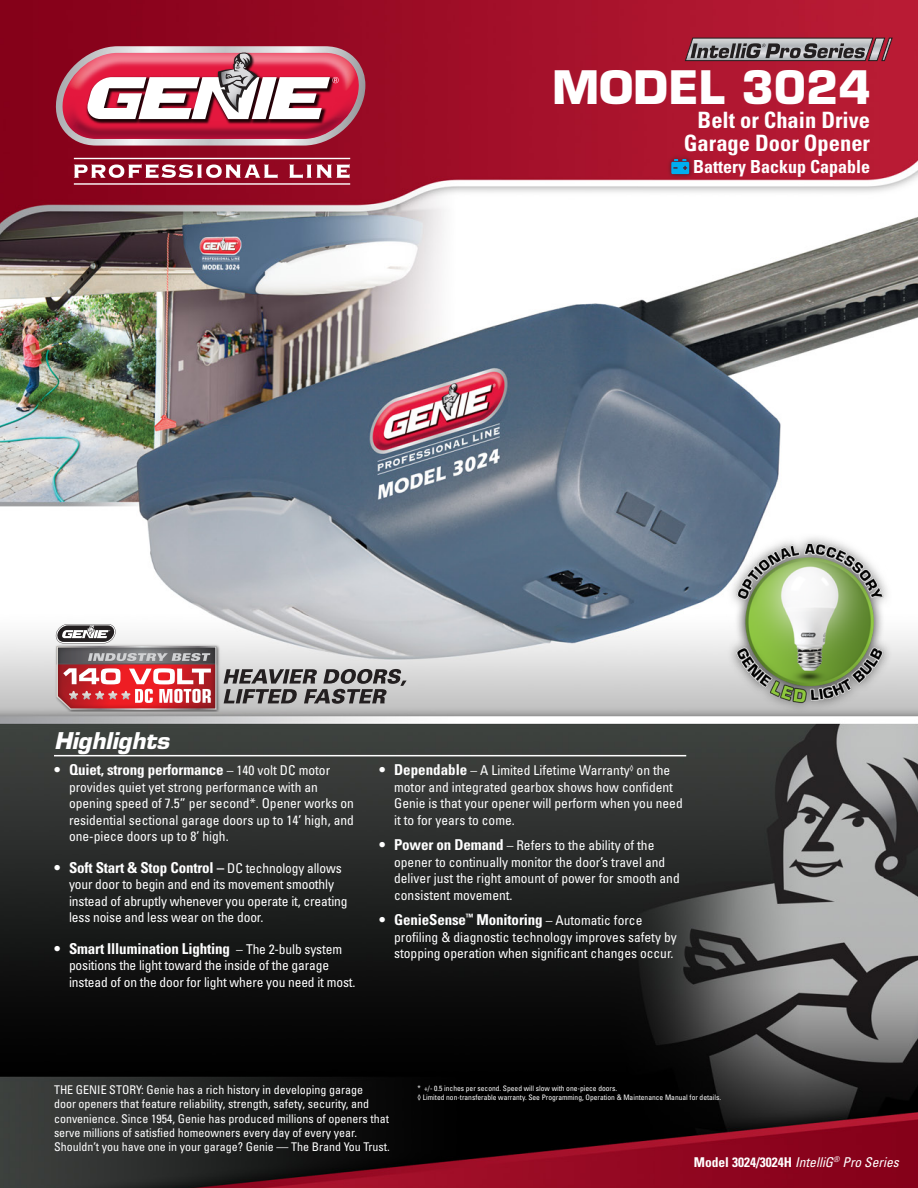
<style>
.page{position:relative;width:918px;height:1188px;background:#fff}
.page>*{position:absolute;margin:0;border:0;box-sizing:border-box;transform-origin:0 0}
.t1{font:700 45px "Eurostile LT Std";color:#fff}
.t2{font:700 condensed 22.5px "Univers";color:#fff}
.t3{font:italic 700 22.5px "Eurostile";color:#fff}
.t4{font:700 condensed 18px "Univers";color:#fff}
.t5{font:700 condensed 15px "Univers LT Std";letter-spacing:-.01em;color:#fff}
.t6{font:condensed 13.5px/16.5px "Univers LT Std";color:#fff}
.t7{font:italic condensed 13.5px "Univers LT Std";color:#fff}
.t8{font:condensed 12px/14.4px "Univers LT Std";color:#fff}
.t9{font:condensed 7.5px "Univers LT Std";color:#fff}
.s1{font-weight:400;font-size:13.5px}
.s2{font-weight:700;font-size:15px}
.s3{font-weight:700;font-style:normal}
.s4{font-family:"Univers"}
</style>
<div class="page">
<img style="left:0;top:0;width:918px;height:1188px">
<img style="left:713px;top:508px;width:184px;height:206px">
<svg style="left:685px;top:38px;width:208px;height:23px;background:#8a7f82"></svg>
<hr style="left:54px;top:755px;width:632px;height:1px;background:#fff">
<div style="left:666px;top:154px;width:28px;height:25px;background:#231f20;opacity:.75"></div>
<svg style="left:671px;top:159px;width:18px;height:15px"></svg>
<img style="left:77px;top:43px;width:268px;height:3px">
<svg style="left:54px;top:46px;width:311px;height:100px"></svg>
<hr style="left:74px;top:158px;width:276px;height:1px;background:#fff">
<hr style="left:74px;top:183px;width:276px;height:2px;background:#fff">
<svg style="left:74px;top:164px;width:204px;height:14px"></svg>
<svg style="left:289px;top:164px;width:61px;height:14px"></svg>
<img style="left:53px;top:643px;width:168px;height:68px">
<svg style="left:224px;top:669px;width:183px;height:35px;background:#888687"></svg>
<svg style="left:55px;top:624px;width:162px;height:86px"></svg>
<p class="t1" style="left:552px;top:60px;width:320px">MODEL 3024</p>
<p class="t2" style="left:698px;top:106px;width:174px">Belt or Chain Drive</p>
<p class="t2" style="left:684px;top:129px;width:188px">Garage Door Opener</p>
<p class="t4" style="left:693px;top:156px;width:178px">Battery Backup Capable</p>
<p class="t3" style="left:54px;top:727px;width:117px">Highlights</p>
<p class="t5" style="left:54px;top:761px;width:278px">• Quiet, strong performance <span class="s1">– 140 volt DC motor</span></p>
<p class="t6" style="left:69px;top:779px;width:286px">provides quiet yet strong performance with an opening speed of 7.5” per second*. Opener works on residential sectional garage doors up to 14’ high, and one-piece doors up to 8’ high.</p>
<p class="t5" style="left:54px;top:858px;width:289px">• Soft Start &amp; Stop Control – <span class="s1">DC technology allows</span></p>
<p class="t6" style="left:69px;top:876px;width:280px">your door to begin and end its movement smoothly instead of abruptly whenever you operate it, creating less noise and less wear on the door.</p>
<p class="t5" style="left:54px;top:939px;width:290px">• Smart Illumination Lighting <span class="s1">– The 2-bulb system</span></p>
<p class="t6" style="left:69px;top:957px;width:288px">positions the light toward the inside of the garage instead of on the door for light where you need it most.</p>
<p class="t6" style="left:394px;top:762px;width:290px;text-indent:-15px"><span class="s2">• Dependable</span> – A Limited Lifetime Warranty<sup>◊</sup> on the motor and integrated gearbox shows how confident Genie is that your opener will perform when you need it to for years to come.</p>
<p class="t6" style="left:394px;top:837px;width:287px;text-indent:-15px"><span class="s2">• Power on Demand</span> – Refers to the ability of the opener to continually monitor the door’s travel and deliver just the right amount of power for smooth and consistent movement.</p>
<p class="t5" style="left:379px;top:911px;width:265px">• GenieSense<sup>™</sup> Monitoring <span class="s1">– Automatic force</span></p>
<p class="t6" style="left:394px;top:929px;width:284px">profiling &amp; diagnostic technology improves safety by stopping operation when significant changes occur.</p>
<p class="t8" style="left:54px;top:1082px;width:337px">THE GENIE STORY: Genie has a rich history in developing garage<br>door openers that feature reliability, strength, safety, security, and convenience. Since 1954, Genie has produced millions of openers that serve millions of satisfied homeowners every day of every year.<br>Shouldn’t you have one in your garage? Genie — The Brand You Trust.</p>
<p class="t9" style="left:418px;top:1083px;width:201px">* +/- 0.5 inches per second. Speed will slow with one-piece doors.</p>
<p class="t9" style="left:418px;top:1092px;width:305px">◊ Limited non-transferable warranty. See Programming, Operation &amp; Maintenance Manual for details.</p>
<p class="t7" style="left:694px;top:1154px;width:206px"><span class="s3">Model 3024/3024H</span> Intelli<span class="s4">G</span><sup>®</sup> Pro Series</p>
</div>
